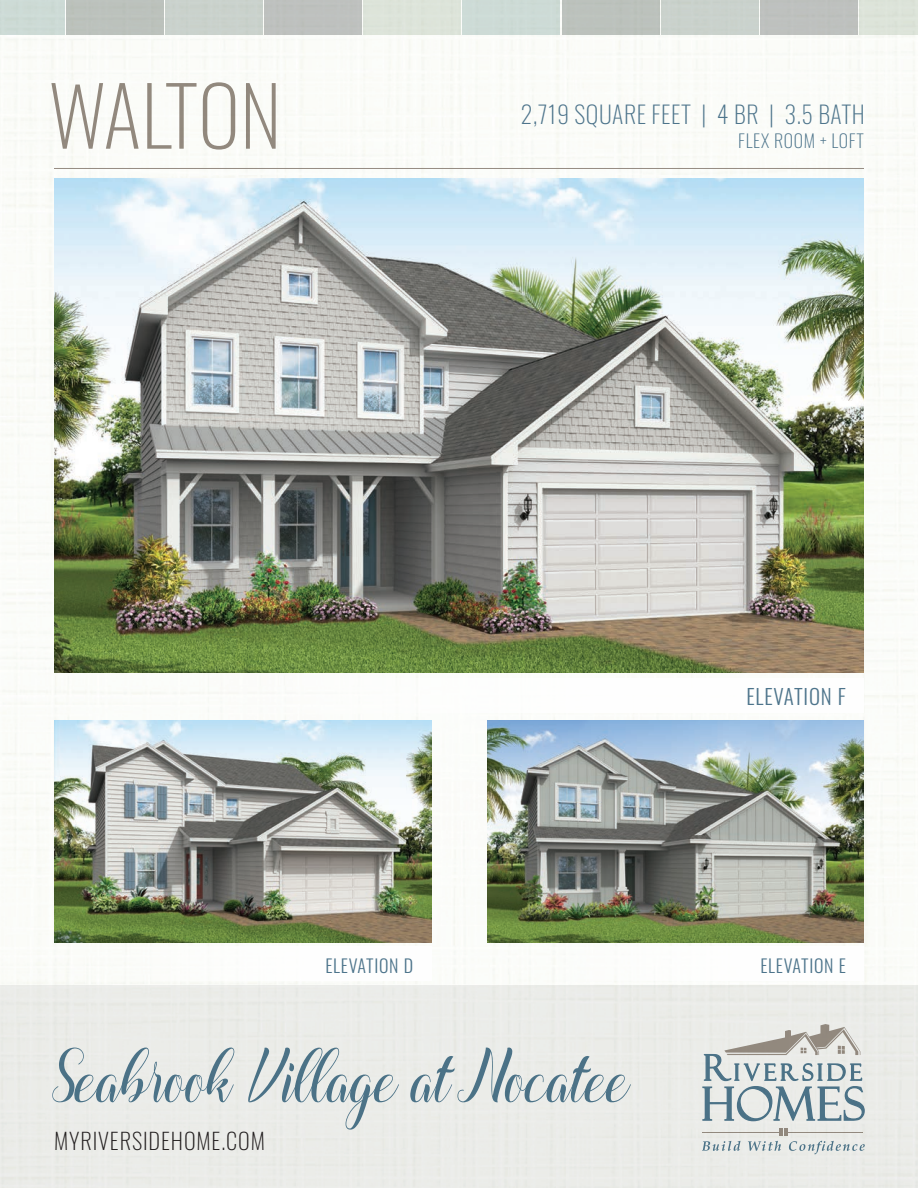
<style>
.page{position:relative;width:918px;height:1188px;background:#fff}
.page>*{position:absolute;margin:0;border:0;box-sizing:border-box;transform-origin:0 0}
.t1{font:200 81px "Oswald";color:#958b82}
.t2{font:73.5px "Buthaynah";color:#4d748b}
.t3{font:200 24px "Oswald";letter-spacing:.02em;color:#4d748b}
.t4{font:200 22.5px "Oswald";letter-spacing:.04em;color:#231f20}
.t5{font:300 21px "Oswald";letter-spacing:.04em;color:#4d748b}
.t6{font:300 18px "Oswald";letter-spacing:.04em;color:#4d748b}
.t7{font:200 18px "Oswald";letter-spacing:.04em;color:#4d748b}
</style>
<div class="page">
<img style="left:0;top:0;width:918px;height:1188px">
<hr style="left:54px;top:168px;width:810px;height:1px;background:#958b82">
<div style="left:54px;top:678px;width:810px;height:35px;background:#fff"></div>
<div style="left:469px;top:947px;width:395px;height:34px;background:#fff"></div>
<div style="left:36px;top:947px;width:395px;height:34px;background:#fff"></div>
<img style="left:54px;top:178px;width:810px;height:495px">
<img style="left:54px;top:720px;width:377px;height:222px">
<img style="left:487px;top:720px;width:377px;height:222px">
<h1 class="t1" style="left:49px;top:44px;width:234px">WALTON</h1>
<p class="t3" style="left:521px;top:93px;width:345px">2,719 SQUARE FEET | 4 BR | 3.5 BATH</p>
<p class="t7" style="left:738px;top:124px;width:127px">FLEX ROOM + LOFT</p>
<p class="t5" style="left:746px;top:677px;width:101px">ELEVATION F</p>
<p class="t6" style="left:325px;top:949px;width:89px">ELEVATION D</p>
<p class="t6" style="left:760px;top:949px;width:87px">ELEVATION E</p>
<h2 class="t2" style="left:52px;top:1037px;width:580px">Seabrook Village at Nocatee</h2>
<p class="t4" style="left:54px;top:1121px;width:212px">MYRIVERSIDEHOME.COM</p>
</div>
